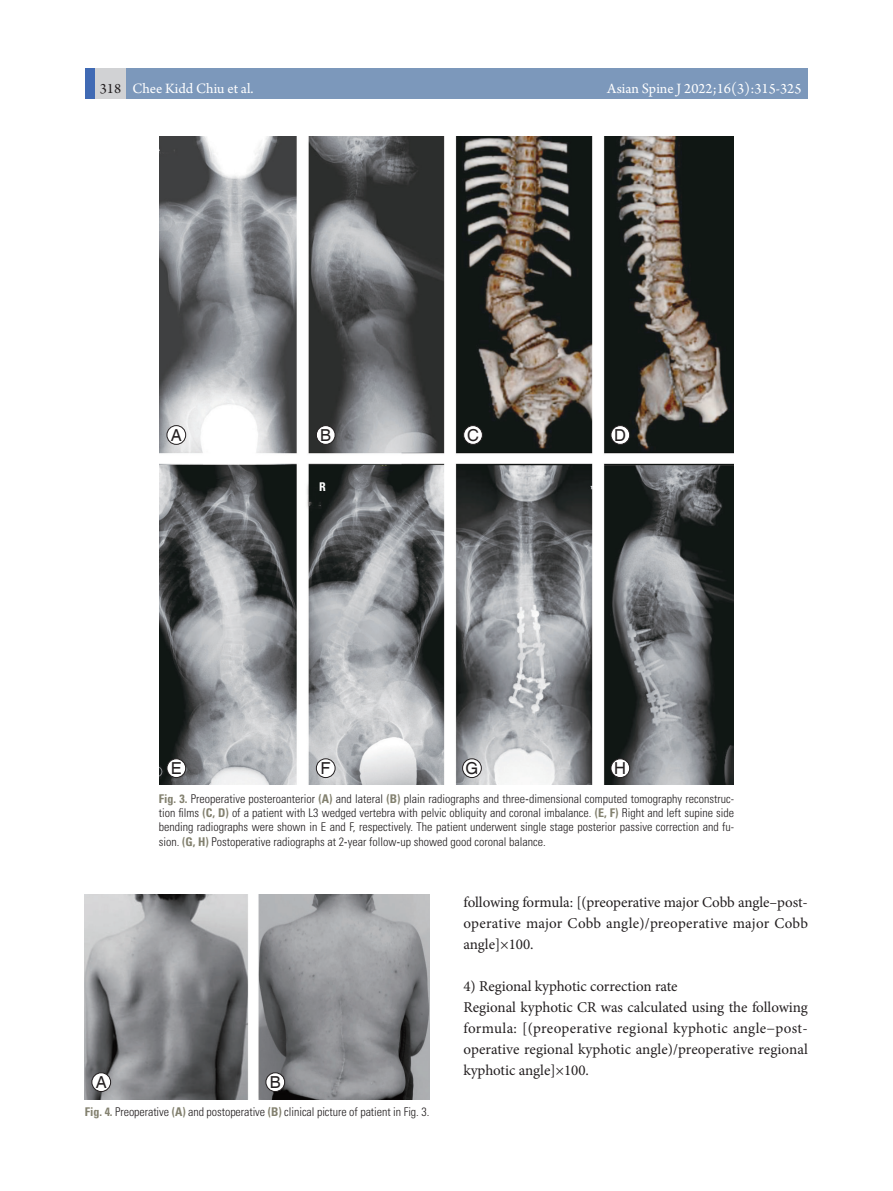
<style>
.page{position:relative;width:893px;height:1191px;background:#fff}
.page>*{position:absolute;margin:0;border:0;box-sizing:border-box;transform-origin:0 0}
.t1{font:16.5px "Helvetica";color:#231f20}
.본문_내용_첫문단{font:15px/21px "Minion Pro";color:#231f20;text-align:justify}
.t2{font:15px "Arno Pro";color:#fff}
.표_그림설명{font:300 condensed 12px/14.4px "Univers LT Std";letter-spacing:-.005em;color:#231f20;text-align:justify}
.표_그림설명-2{font:700 condensed 12px "Univers LT Std";color:#fff}
.s1{color:#231f20}
.s2{font-weight:700;color:#82806e}
.s3{font-weight:400}
</style>
<div class="page">
<div style="left:85px;top:68px;width:58px;height:31px;background:#d1d2d4"></div>
<div style="left:126px;top:68px;width:682px;height:31px;background:#7c98bb"></div>
<div style="left:85px;top:68px;width:10px;height:31px;background:#406ab4"></div>
<img style="left:159px;top:136px;width:575px;height:648px">
<div style="left:167px;top:425px;width:19px;height:19px;background:#fff;border-radius:50%"></div>
<div style="left:167px;top:425px;width:19px;height:19px;border:1px solid #231f20;border-radius:50%"></div>
<div style="left:316px;top:425px;width:19px;height:19px;background:#fff;border-radius:50%"></div>
<div style="left:316px;top:425px;width:19px;height:19px;border:1px solid #231f20;border-radius:50%"></div>
<div style="left:464px;top:425px;width:18px;height:19px;background:#fff;border-radius:50%"></div>
<div style="left:463px;top:425px;width:20px;height:19px;border:1px solid #231f20;border-radius:50%"></div>
<div style="left:611px;top:425px;width:19px;height:19px;background:#fff;border-radius:50%"></div>
<div style="left:611px;top:425px;width:19px;height:19px;border:1px solid #231f20;border-radius:50%"></div>
<div style="left:167px;top:759px;width:19px;height:18px;background:#fff;border-radius:50%"></div>
<div style="left:167px;top:758px;width:19px;height:19px;border:1px solid #231f20;border-radius:50%"></div>
<div style="left:316px;top:759px;width:19px;height:18px;background:#fff;border-radius:50%"></div>
<div style="left:316px;top:758px;width:19px;height:19px;border:1px solid #231f20;border-radius:50%"></div>
<div style="left:463px;top:759px;width:18px;height:18px;background:#fff;border-radius:50%"></div>
<div style="left:462px;top:758px;width:19px;height:19px;border:1px solid #231f20;border-radius:50%"></div>
<div style="left:611px;top:759px;width:19px;height:18px;background:#fff;border-radius:50%"></div>
<div style="left:611px;top:758px;width:19px;height:19px;border:1px solid #231f20;border-radius:50%"></div>
<img style="left:85px;top:894px;width:345px;height:205px">
<div style="left:92px;top:1072px;width:19px;height:19px;background:#fff;border-radius:50%"></div>
<div style="left:92px;top:1072px;width:19px;height:19px;border:1px solid #231f20;border-radius:50%"></div>
<div style="left:266px;top:1072px;width:19px;height:19px;background:#fff;border-radius:50%"></div>
<div style="left:266px;top:1072px;width:19px;height:19px;border:1px solid #231f20;border-radius:50%"></div>
<p class="t2" style="left:100px;top:80px;width:155px"><span class="s1">318</span> Chee Kidd Chiu et al.</p>
<p class="t2" style="left:607px;top:80px;width:196px">Asian Spine J 2022;16(3):315-325</p>
<p class="t1" style="left:171px;top:425px;width:13px">A</p>
<p class="t1" style="left:320px;top:425px;width:13px">B</p>
<p class="t1" style="left:467px;top:425px;width:13px">C</p>
<p class="t1" style="left:614px;top:425px;width:13px">D</p>
<p class="표_그림설명-2" style="left:319px;top:479px;width:8px">R</p>
<p class="t1" style="left:171px;top:758px;width:13px">E</p>
<p class="t1" style="left:321px;top:758px;width:12px">F</p>
<p class="t1" style="left:465px;top:758px;width:14px">G</p>
<p class="t1" style="left:614px;top:758px;width:13px">H</p>
<p class="표_그림설명" style="left:159px;top:791px;width:577px"><span class="s2">Fig. 3.</span> Preoperative posteroanterior <span class="s2">(A)</span> and lateral <span class="s2">(B)</span> plain radiographs and three<span class="s3">-</span>dimensional computed tomography reconstruc&shy;tion films <span class="s2">(C, D)</span> of a patient with L3 wedged vertebra with pelvic obliquity and coronal imbalance. <span class="s2">(E, F)</span> Right and left supine side bending radiographs were shown in E and F, respectively. The patient underwent single stage posterior passive correction and fu&shy;sion. <span class="s2">(G, H)</span> Postoperative radiographs at 2<span class="s3">-</span>year follow<span class="s3">-</span>up showed good coronal balance.</p>
<p class="t1" style="left:96px;top:1072px;width:13px">A</p>
<p class="t1" style="left:270px;top:1072px;width:13px">B</p>
<p class="표_그림설명" style="left:85px;top:1104px;width:346px"><span class="s2">Fig. 4.</span> Preoperative <span class="s2">(A)</span> and postoperative <span class="s2">(B)</span> clinical picture of patient in Fig. 3.</p>
<p class="본문_내용_첫문단" style="left:463px;top:891px;width:346px">following formula: [(preoperative major Cobb angle–post&shy;operative major Cobb angle)/preoperative major Cobb angle]×100.</p>
<p class="본문_내용_첫문단" style="left:463px;top:975px;width:216px">4) Regional kyphotic correction rate</p>
<p class="본문_내용_첫문단" style="left:463px;top:996px;width:346px">Regional kyphotic CR was calculated using the following formula: [(preoperative regional kyphotic angle−post&shy;operative regional kyphotic angle)/preoperative regional kyphotic angle]×100.</p>
</div>
